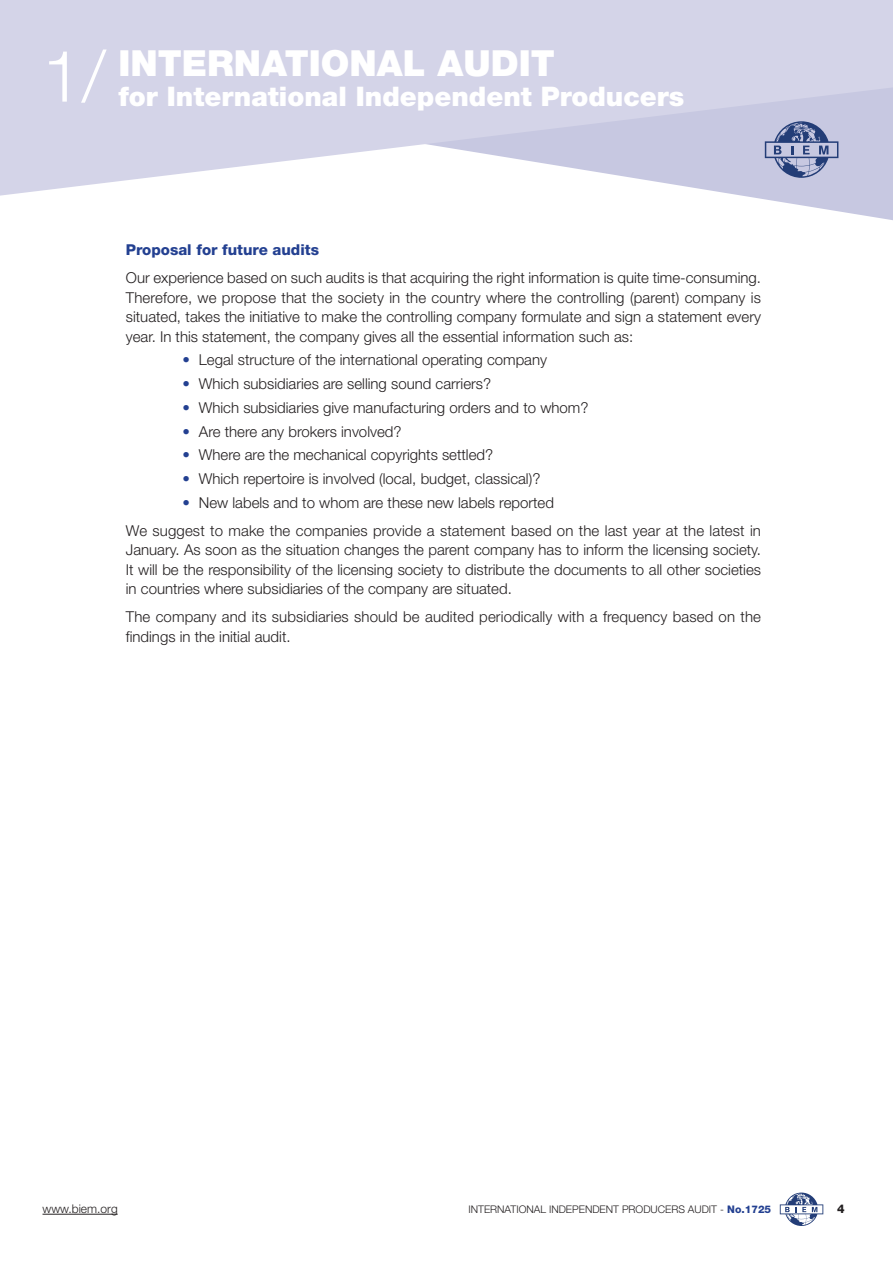
<style>
.page{position:relative;width:893px;height:1263px;background:#fff}
.page>*{position:absolute;margin:0;border:0;box-sizing:border-box;transform-origin:0 0}
.t1{font:300 71.55px "Helvetica Neue";color:#fff}
.t2{font:900 36px "Helvetica Neue";color:#fff}
.t3{font:900 27px "Helvetica Neue";color:#fff}
.t4{font:300 15px/19.5px "Helvetica Neue";color:#231f20;text-align:justify}
.t5{font:800 15px "Helvetica Neue";color:#234091}
.t6{font:300 12px "Helvetica Neue";color:#231f20}
.t7{font:800 12px "Helvetica Neue";color:#231f20}
.t8{font:300 10.5px "Helvetica Neue";color:#231f20}
.s1{color:#234091}
.s2{font-weight:800;color:#234091}
</style>
<div class="page">
<svg style="left:780px;top:1192px;width:43px;height:34px"></svg>
<hr style="left:43px;top:1214px;width:75px;height:1px;background:#231f20">
<svg style="left:745px;top:196px;width:148px;height:24px"></svg>
<svg style="left:0;top:0;width:893px;height:196px;background:#d6d7e9"></svg>
<svg style="left:765px;top:121px;width:73px;height:57px;background:#9099bd"></svg>
<h1 class="t1" style="left:42px;top:51px;width:65px">1/</h1>
<h2 class="t2" style="left:118px;top:51px;width:438px">INTERNATIONAL AUDIT</h2>
<h3 class="t3" style="left:118px;top:87px;width:568px">for International Independent Producers</h3>
<p class="t5" style="left:126px;top:244px;width:195px">Proposal for future audits</p>
<p class="t4" style="left:126px;top:269px;width:637px">Our experience based on such audits is that acquiring the right information is quite time-consuming.<br>Therefore, we propose that the society in the country where the controlling (parent) company is situated, takes the initiative to make the controlling company formulate and sign a statement every year. In this statement, the company gives all the essential information such as:</p>
<p class="t4" style="left:183px;top:352px;width:366px"><span class="s1">•</span> Legal structure of the international operating company</p>
<p class="t4" style="left:183px;top:375px;width:310px"><span class="s1">•</span> Which subsidiaries are selling sound carriers?</p>
<p class="t4" style="left:183px;top:399px;width:407px"><span class="s1">•</span> Which subsidiaries give manufacturing orders and to whom?</p>
<p class="t4" style="left:183px;top:423px;width:220px"><span class="s1">•</span> Are there any brokers involved?</p>
<p class="t4" style="left:183px;top:447px;width:312px"><span class="s1">•</span> Where are the mechanical copyrights settled?</p>
<p class="t4" style="left:183px;top:470px;width:359px"><span class="s1">•</span> Which repertoire is involved (local, budget, classical)?</p>
<p class="t4" style="left:126px;top:490px;width:637px;line-height:28px;text-indent:57px"><span class="s1">•</span> New labels and to whom are these new labels reported<br>We suggest to make the companies provide a statement based on the last year at the latest in</p>
<p class="t4" style="left:126px;top:542px;width:637px">January. As soon as the situation changes the parent company has to inform the licensing society.<br>It will be the responsibility of the licensing society to distribute the documents to all other societies in countries where subsidiaries of the company are situated.</p>
<p class="t4" style="left:126px;top:609px;width:637px">The company and its subsidiaries should be audited periodically with a frequency based on the findings in the initial audit.</p>
<p class="t6" style="left:43px;top:1204px;width:77px">www.biem.org</p>
<p class="t8" style="left:468px;top:1206px;width:304px">INTERNATIONAL INDEPENDENT PRODUCERS AUDIT - <span class="s2">No.1725</span></p>
<p class="t7" style="left:837px;top:1205px;width:9px">4</p>
</div>
